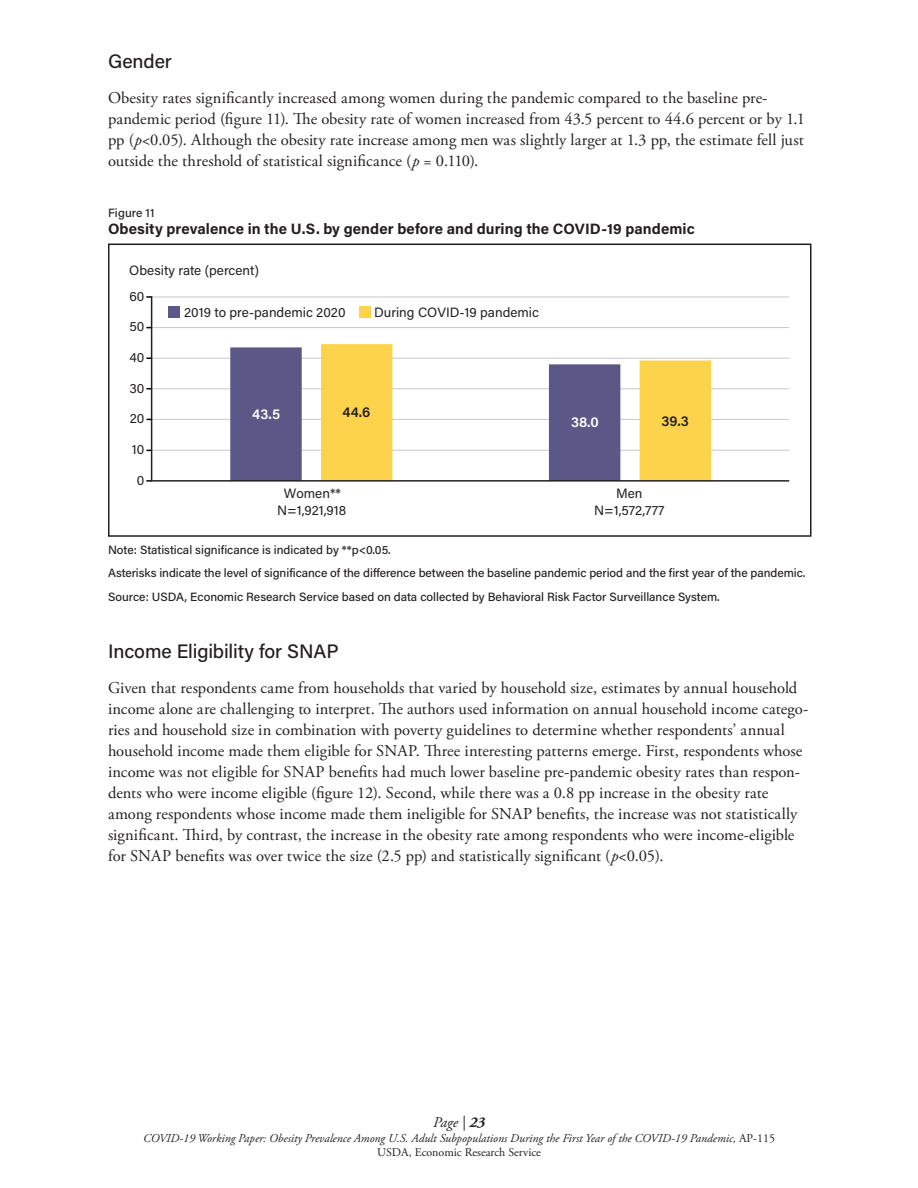
<style>
.page{position:relative;width:918px;height:1188px;background:#fff}
.page>*{position:absolute;margin:0;border:0;box-sizing:border-box;transform-origin:0 0}
.t1{font:500 19.5px "Acumin Pro";letter-spacing:-.005em;color:#231f20}
.P_-_Body_Text{font:16.5px/21.1px "Adobe Garamond Pro";letter-spacing:.005em;color:#231f20}
.P_-_Table___Figure_T{font:700 15px "Acumin Pro";letter-spacing:.005em;color:#231f20}
.t2{font:italic 15px "Adobe Garamond Pro";color:#231f20}
.t3{font:600 14.4px "Acumin Pro";color:#fff}
.t4{font:600 14.4px "Acumin Pro";color:#231f20}
.t5{font:13.5px/16.8px "Acumin Pro";color:#231f20;text-align:center}
.P_-_Table_Footnote{font:500 12px "Acumin Pro";letter-spacing:-.005em;color:#231f20}
.t6{font:italic 12px/14.4px "Adobe Garamond Pro";color:#231f20;text-align:center}
.P_-_Table___Figure_T-2{font:500 12px "Acumin Pro";letter-spacing:.01em;color:#231f20}
.s1{font-style:italic}
.s2{font-weight:700}
.s3{font-style:normal}
</style>
<div class="page">
<hr style="left:152px;top:297px;width:637px;height:1px;background:#231f20">
<hr style="left:152px;top:327px;width:637px;height:1px;background:#231f20">
<hr style="left:152px;top:358px;width:637px;height:1px;background:#231f20">
<hr style="left:152px;top:388px;width:637px;height:1px;background:#231f20">
<hr style="left:152px;top:419px;width:637px;height:1px;background:#231f20">
<hr style="left:152px;top:450px;width:637px;height:1px;background:#231f20">
<svg style="left:230px;top:347px;width:91px;height:17px;fill:#5b5887"></svg>
<svg style="left:321px;top:344px;width:390px;height:136px"></svg>
<hr style="left:152px;top:480px;width:637px;height:2px;background:#231f20">
<div style="left:169px;top:307px;width:11px;height:11px;background:#5b5887"></div>
<div style="left:359px;top:307px;width:11px;height:11px;background:#fed34c"></div>
<hr style="left:151px;top:296px;width:1px;height:186px;background:#231f20">
<div style="left:108px;top:244px;width:704px;height:293px;border:2px solid #231f20"></div>
<img style="left:230px;top:364px;width:458px;height:173px">
<h2 class="t1" style="left:108px;top:48px;width:66px">Gender</h2>
<p class="P_-_Body_Text" style="left:108px;top:88px;width:699px">Obesity rates significantly increased among women during the pandemic compared to the baseline pre&shy;pandemic period (figure 11). The obesity rate of women increased from 43.5 percent to 44.6 percent or by 1.1 pp (<span class="s1">p</span>&lt;0.05). Although the obesity rate increase among men was slightly larger at 1.3 pp, the estimate fell just outside the threshold of statistical significance (<span class="s1">p</span> = 0.110).</p>
<h1 class="P_-_Table___Figure_T-2" style="left:108px;top:205px;width:48px">Figure 11</h1>
<h1 class="P_-_Table___Figure_T" style="left:108px;top:218px;width:588px">Obesity prevalence in the U.S. by gender before and during the COVID-19 pandemic</h1>
<p class="t5" style="left:129px;top:261px;width:131px">Obesity rate (percent)</p>
<p class="t5" style="left:129px;top:287px;width:16px">60</p>
<p class="t5" style="left:130px;top:318px;width:16px">50</p>
<p class="t5" style="left:130px;top:349px;width:16px">40</p>
<p class="t5" style="left:130px;top:379px;width:16px">30</p>
<p class="t5" style="left:130px;top:410px;width:16px">20</p>
<p class="t5" style="left:132px;top:441px;width:14px">10</p>
<p class="t5" style="left:137px;top:471px;width:9px">0</p>
<p class="t5" style="left:184px;top:303px;width:163px">2019 to pre-pandemic 2020</p>
<p class="t5" style="left:374px;top:303px;width:166px">During COVID-19 pandemic</p>
<p class="t3" style="left:252px;top:404px;width:30px">43.5</p>
<p class="t4" style="left:342px;top:402px;width:29px">44.6</p>
<p class="t3" style="left:571px;top:412px;width:29px">38.0</p>
<p class="t4" style="left:661px;top:410px;width:29px">39.3</p>
<p class="t5" style="left:277px;top:484px;width:71px">Women**<br>N=1,921,918</p>
<p class="t5" style="left:594px;top:484px;width:72px">Men<br>N=1,572,777</p>
<p class="P_-_Table_Footnote" style="left:108px;top:542px;width:284px">Note: Statistical significance is indicated by **p&lt;0.05.</p>
<p class="P_-_Table_Footnote" style="left:108px;top:565px;width:699px">Asterisks indicate the level of significance of the difference between the baseline pandemic period and the first year of the pandemic.</p>
<p class="P_-_Table_Footnote" style="left:108px;top:588px;width:613px">Source: USDA, Economic Research Service based on data collected by Behavioral Risk Factor Surveillance System.</p>
<h2 class="t1" style="left:108px;top:638px;width:232px">Income Eligibility for SNAP</h2>
<p class="P_-_Body_Text" style="left:108px;top:678px;width:702px">Given that respondents came from households that varied by household size, estimates by annual household income alone are challenging to interpret. The authors used information on annual household income catego&shy;ries and household size in combination with poverty guidelines to determine whether respondents’ annual household income made them eligible for SNAP. Three interesting patterns emerge. First, respondents whose income was not eligible for SNAP benefits had much lower baseline pre-pandemic obesity rates than respon&shy;dents who were income eligible (figure 12). Second, while there was a 0.8 pp increase in the obesity rate among respondents whose income made them ineligible for SNAP benefits, the increase was not statistically significant. Third, by contrast, the increase in the obesity rate among respondents who were income-eligible for SNAP benefits was over twice the size (2.5 pp) and statistically significant (<span class="s1">p</span>&lt;0.05).</p>
<p class="t2" style="left:433px;top:1113px;width:54px">Page | <span class="s2">23</span></p>
<p class="t6" style="left:143px;top:1131px;width:633px">COVID-19 Working Paper: Obesity Prevalence Among U.S. Adult Subpopulations During the First Year of the COVID-19 Pandemic, <span class="s3">AP-115<br>USDA, Economic Research Service</span></p>
</div>
